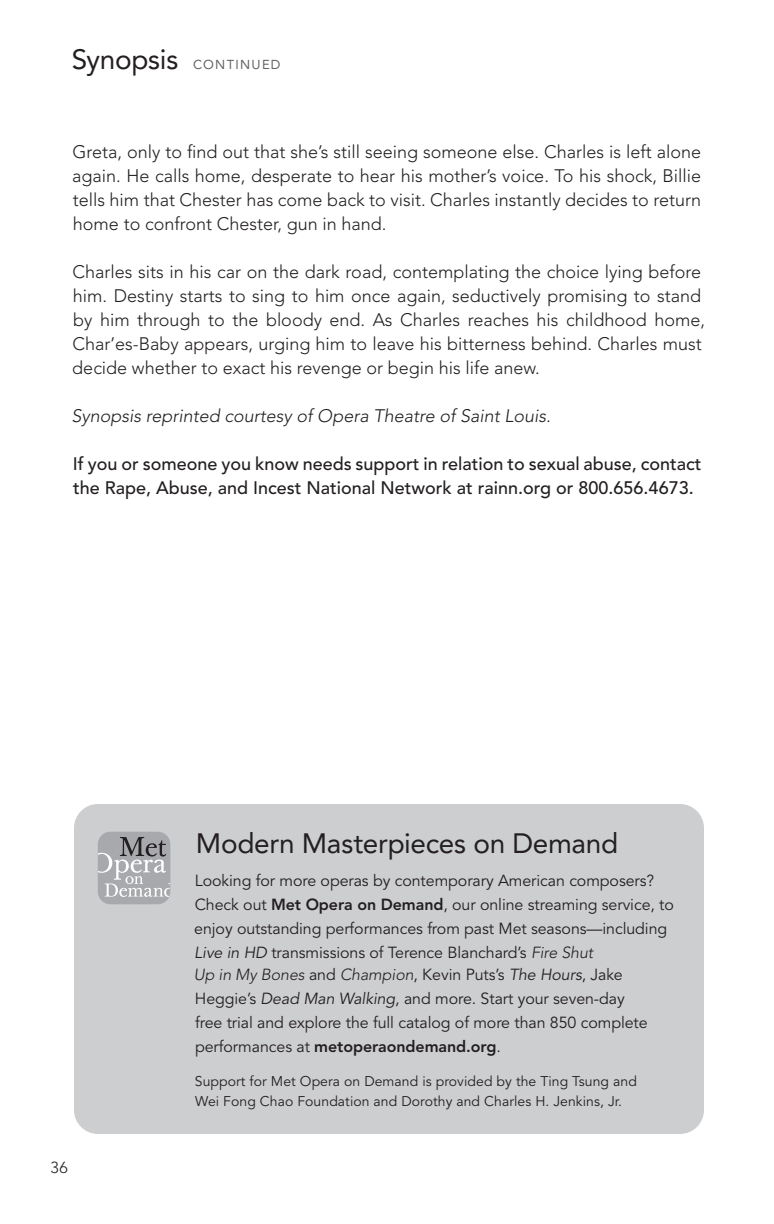
<style>
.page{position:relative;width:774px;height:1224px;background:#fff}
.page>*{position:absolute;margin:0;border:0;box-sizing:border-box;transform-origin:0 0}
.t1{font:28px "Avenir LT Pro";letter-spacing:-.01em;color:#231f20}
.t2{font:300 18px/24px "Avenir LT Pro";color:#231f20;text-align:justify}
.t3{font:500 18px/24px "Avenir LT Pro";color:#231f20}
.t4{font:italic 300 18px "Avenir LT Pro";color:#231f20}
.t5{font:16px/24px "Avenir LT Pro";letter-spacing:-.005em;color:#231f20}
.t6{font:300 16px "Avenir LT Pro";color:#231f20}
.t7{font:14px/20px "Avenir LT Pro";letter-spacing:.005em;color:#231f20}
.t8{font:13px "Avenir LT Pro";letter-spacing:.1em;color:#636366}
.s1{font-size:28px;color:#231f20}
.s2{font-weight:800}
.s3{font-style:italic}
.s4{font-weight:300;font-style:italic}
</style>
<div class="page">
<div style="left:74px;top:804px;width:630px;height:330px;background:#cdced0;border-radius:24px"></div>
<div style="left:98px;top:832px;width:72px;height:72px;background:#a8a9ad;border-radius:13px"></div>
<svg style="left:98px;top:837px;width:72px;height:60px"></svg>
<p class="t8" style="left:72px;top:57px;width:210px"><span class="s1">Synopsis</span> CONTINUED</p>
<p class="t2" style="left:72px;top:139px;width:631px">Greta, only to find out that she’s still seeing someone else. Charles is left alone again. He calls home, desperate to hear his mother’s voice. To his shock, Billie tells him that Chester has come back to visit. Charles instantly decides to return home to confront Chester, gun in hand.</p>
<p class="t2" style="left:72px;top:259px;width:634px;text-align:left">Charles sits in his car on the dark road, contemplating the choice lying before him. Destiny starts to sing to him once again, seductively promising to stand by him through to the bloody end. As Charles reaches his childhood home, Char’es-Baby appears, urging him to leave his bitterness behind. Charles must decide whether to exact his revenge or begin his life anew.</p>
<p class="t4" style="left:72px;top:405px;width:481px">Synopsis reprinted courtesy of Opera Theatre of Saint Louis.</p>
<p class="t3" style="left:73px;top:452px;width:630px">If you or someone you know needs support in relation to sexual abuse, contact the Rape, Abuse, and Incest National Network at rainn.org or 800.656.4673.</p>
<p class="t6" style="left:51px;top:1158px;width:19px">36</p>
<h1 class="t1" style="left:196px;top:826px;width:424px">Modern Masterpieces on Demand</h1>
<p class="t5" style="left:194px;top:869px;width:481px">Looking for more operas by contemporary American composers?<br>Check out <span class="s2">Met Opera on Demand</span>, our online streaming service, to enjoy outstanding performances from past Met seasons—including <span class="s3">Live in HD</span> transmissions of Terence Blanchard’s <span class="s4">Fire Shut</span></p>
<p class="t5" style="left:194px;top:963px;width:455px"><span class="s4">Up in My Bones</span> and <span class="s4">Champion</span>, Kevin Puts’s <span class="s3">The Hours</span>, Jake Heggie’s <span class="s3">Dead Man Walking</span>, and more. Start your seven-day free trial and explore the full catalog of more than 850 complete performances at <span class="s2">metoperaondemand.org</span>.</p>
<p class="t7" style="left:195px;top:1072px;width:444px">Support for Met Opera on Demand is provided by the Ting Tsung and<br>Wei Fong Chao Foundation and Dorothy and Charles H. Jenkins, Jr.</p>
</div>
